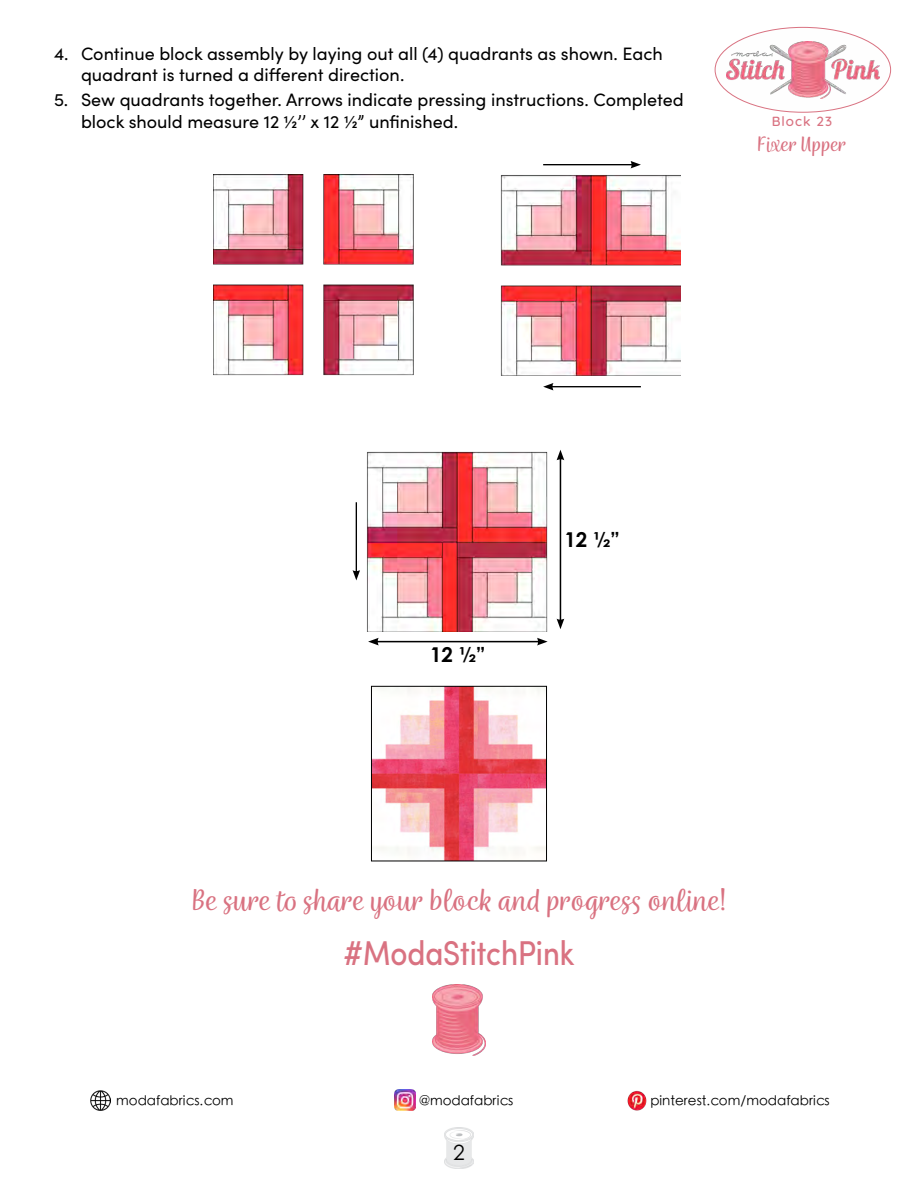
<style>
.page{position:relative;width:918px;height:1188px;background:#fff}
.page>*{position:absolute;margin:0;border:0;box-sizing:border-box;transform-origin:0 0}
.t1{font:34.5px "Wreath";color:#d97281}
.t2{font:condensed 34.5px "Sofia Pro";color:#d97281}
.t3{font:24px "Wreath";color:#d97281}
.t4{font:21px "Century Gothic Pro";color:#000}
.t5{font:700 20.55px "Century Gothic Pro";color:#000}
.t6{font:18px/21.6px "Sofia Pro";color:#000}
.t7{font:13.5px "ST Heiti";color:#000}
.t8{font:500 13.5px "Quicksand";letter-spacing:.08em;color:#d97281}
</style>
<div class="page">
<img style="left:444px;top:1128px;width:30px;height:40px">
<img style="left:726px;top:41px;width:154px;height:57px">
<img style="left:433px;top:985px;width:52px;height:71px">
<img style="left:627px;top:1091px;width:20px;height:20px">
<img style="left:90px;top:1090px;width:21px;height:21px">
<img style="left:395px;top:1090px;width:21px;height:21px">
<img style="left:213px;top:174px;width:468px;height:457px">
<hr style="left:560px;top:458px;width:1px;height:163px;background:#000">
<svg style="left:557px;top:450px;width:7px;height:10px"></svg>
<svg style="left:557px;top:619px;width:7px;height:10px"></svg>
<hr style="left:376px;top:641px;width:163px;height:1px;background:#000">
<svg style="left:368px;top:638px;width:11px;height:7px"></svg>
<svg style="left:537px;top:638px;width:11px;height:7px"></svg>
<hr style="left:543px;top:164px;width:90px;height:1px;background:#000">
<svg style="left:631px;top:161px;width:10px;height:7px"></svg>
<hr style="left:551px;top:386px;width:90px;height:1px;background:#000">
<svg style="left:543px;top:383px;width:10px;height:7px"></svg>
<hr style="left:356px;top:502px;width:1px;height:70px;background:#000">
<svg style="left:353px;top:570px;width:7px;height:10px"></svg>
<img style="left:373px;top:688px;width:172px;height:171px">
<div style="left:371px;top:686px;width:176px;height:175px;border:1px solid #000"></div>
<p class="t6" style="left:81px;top:42px;width:583px;text-indent:-27px">4. Continue block assembly by laying out all (4) quadrants as shown. Each quadrant is turned a different direction.</p>
<p class="t6" style="left:81px;top:88px;width:604px;text-indent:-27px">5. Sew quadrants together. Arrows indicate pressing instructions. Completed block should measure 12 ½’’ x 12 ½” unfinished.</p>
<p class="t8" style="left:772px;top:110px;width:62px">Block 23</p>
<h2 class="t3" style="left:758px;top:129px;width:90px">Fixer Upper</h2>
<p class="t5" style="left:430px;top:641px;width:57px">12 1/2”</p>
<p class="t5" style="left:564px;top:527px;width:57px">12 1/2”</p>
<h1 class="t1" style="left:191px;top:879px;width:537px">Be sure to share your block and progress online!</h1>
<h1 class="t2" style="left:344px;top:931px;width:232px">#ModaStitchPink</h1>
<p class="t7" style="left:116px;top:1094px;width:119px">modafabrics.com</p>
<p class="t7" style="left:418px;top:1094px;width:97px">@modafabrics</p>
<p class="t7" style="left:650px;top:1094px;width:181px">pinterest.com/modafabrics</p>
<p class="t4" style="left:453px;top:1140px;width:13px">2</p>
</div>
